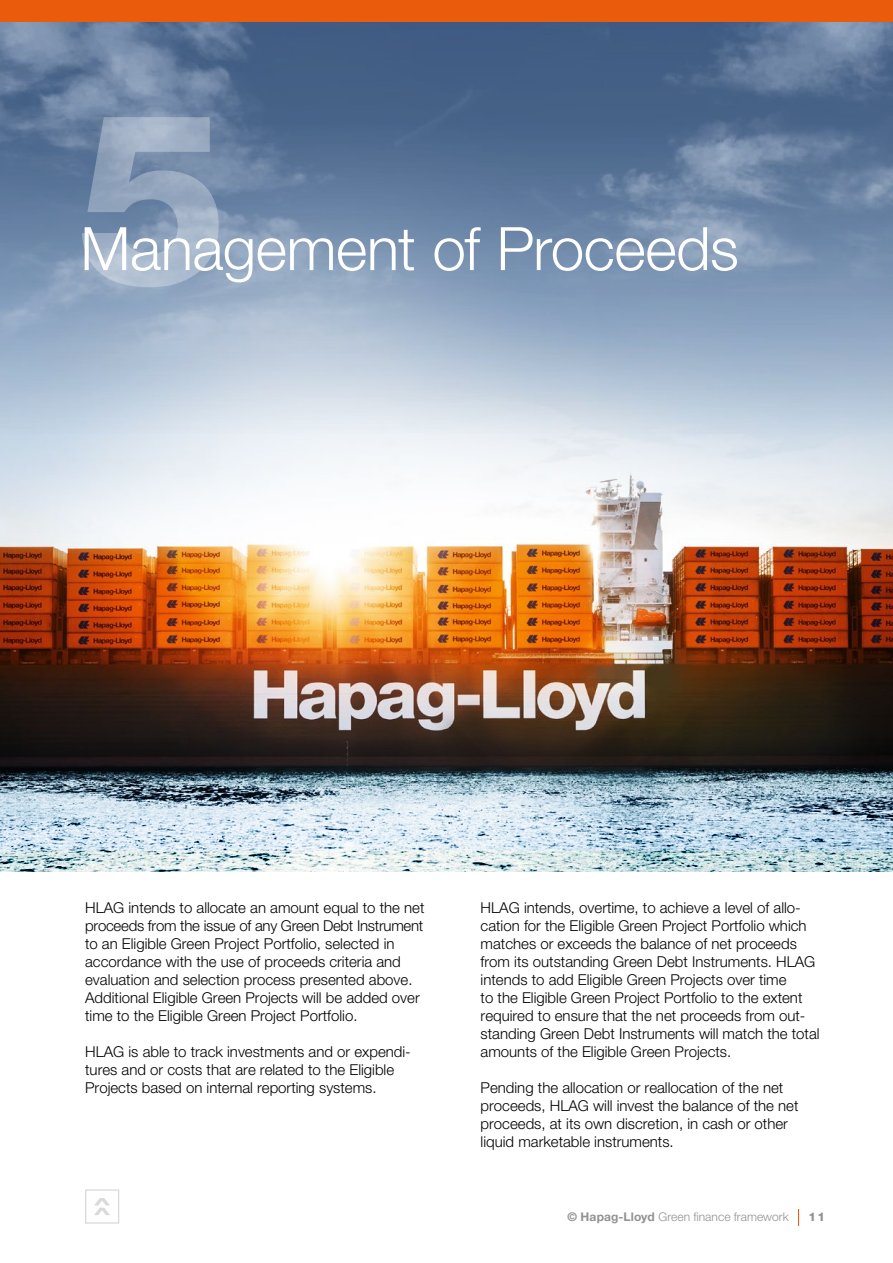
<style>
.page{position:relative;width:893px;height:1263px;background:#fff}
.page>*{position:absolute;margin:0;border:0;box-sizing:border-box;transform-origin:0 0}
.t1{font:800 240.9px "Helvetica Neue LT";color:#fff}
.t2{font:300 60px "Helvetica Neue LT";letter-spacing:-.01em;color:#fff}
.t3{font:300 15px/18px "Helvetica Neue LT";color:#000}
.t4{font:300 12px "Helvetica Neue LT";letter-spacing:.005em;color:#939191}
.t5{font:800 12px "Helvetica Neue LT";color:#939191}
.s1{font-weight:700}
</style>
<div class="page">
<svg style="left:798px;top:1209px;width:1px;height:17px"></svg>
<img style="left:0;top:434px;width:893px;height:289px">
<svg style="left:0;top:21px;width:893px;height:413px;background:#7e94b0"></svg>
<svg style="left:0;top:723px;width:893px;height:15px;background:#2f251c"></svg>
<svg style="left:0;top:738px;width:893px;height:134px;background:#8897a0"></svg>
<svg style="left:94px;top:1198px;width:16px;height:17px"></svg>
<div style="left:85px;top:1189px;width:34px;height:34px;border:1px solid #dadada"></div>
<div style="left:0;top:0;width:893px;height:21px;background:#ea5b0b"></div>
<h1 class="t1" style="left:77px;top:56px;width:153px">5</h1>
<h2 class="t2" style="left:80px;top:212px;width:660px">Management of Proceeds</h2>
<p class="t3" style="left:85px;top:899px;width:341px">HLAG intends to allocate an amount equal to the net proceeds from the issue of any Green Debt Instrument to an Eligible Green Project Portfolio, selected in accordance with the use of proceeds criteria and evaluation and selection process presented above.<br>Additional Eligible Green Projects will be added over time to the Eligible Green Project Portfolio.</p>
<p class="t3" style="left:85px;top:1043px;width:327px">HLAG is able to track investments and or expendi&shy;tures and or costs that are related to the Eligible<br>Projects based on internal reporting systems.</p>
<p class="t3" style="left:481px;top:899px;width:340px">HLAG intends, overtime, to achieve a level of allo&shy;cation for the Eligible Green Project Portfolio which matches or exceeds the balance of net proceeds from its outstanding Green Debt Instruments. HLAG intends to add Eligible Green Projects over time<br>to the Eligible Green Project Portfolio to the extent required to ensure that the net proceeds from out&shy;standing Green Debt Instruments will match the total amounts of the Eligible Green Projects.</p>
<p class="t3" style="left:481px;top:1079px;width:319px">Pending the allocation or reallocation of the net proceeds, HLAG will invest the balance of the net proceeds, at its own discretion, in cash or other liquid marketable instruments.</p>
<p class="t4" style="left:568px;top:1210px;width:223px"><span class="s1">© Hapag-Lloyd</span> Green finance framework</p>
<p class="t5" style="left:809px;top:1210px;width:18px">11</p>
</div>
